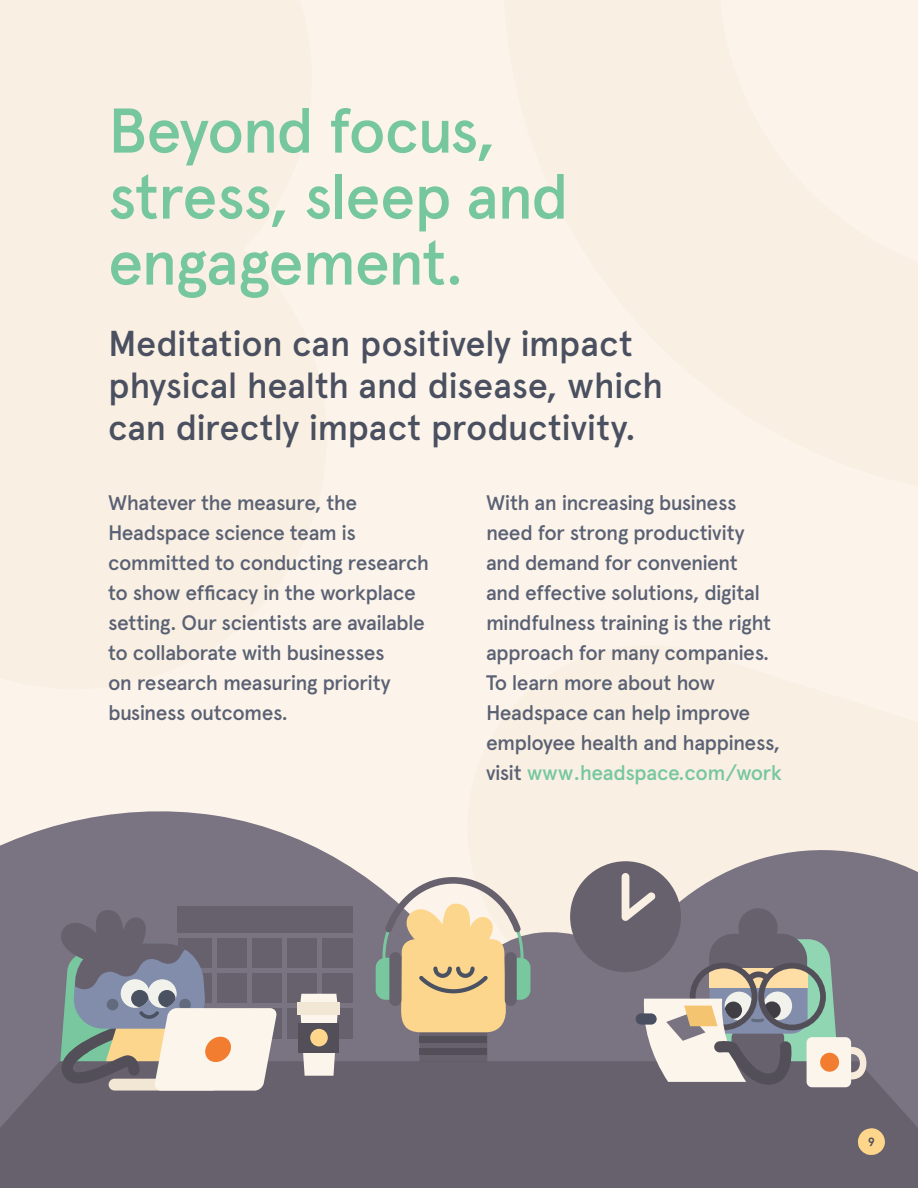
<style>
.page{position:relative;width:918px;height:1188px;background:#fcf4ea}
.page>*{position:absolute;margin:0;border:0;box-sizing:border-box;transform-origin:0 0}
.t1{font:500 63px/66px "Apercu";letter-spacing:-.025em;color:#77c79e}
.t2{font:500 36px/42px "Apercu";letter-spacing:-.01em;color:#4a5060}
.t3{font:500 21px/30px "Apercu";letter-spacing:-.03em;color:#5a6174}
.t4{font:700 12px "Apercu";color:#534f59}
.s1{color:#77c79e}
</style>
<div class="page">
<svg style="left:0;top:811px;width:918px;height:250px;fill:#797382"></svg>
<div style="left:323px;top:938px;width:30px;height:30px;background:#66616d"></div>
<div style="left:323px;top:973px;width:30px;height:30px;background:#66616d"></div>
<div style="left:178px;top:906px;width:175px;height:27px;background:#66616d"></div>
<div style="left:252px;top:1008px;width:30px;height:31px;background:#66616d"></div>
<div style="left:252px;top:973px;width:30px;height:30px;background:#66616d"></div>
<div style="left:287px;top:938px;width:30px;height:30px;background:#66616d"></div>
<div style="left:323px;top:1008px;width:30px;height:31px;background:#66616d"></div>
<div style="left:287px;top:973px;width:30px;height:30px;background:#66616d"></div>
<div style="left:252px;top:938px;width:30px;height:30px;background:#66616d"></div>
<div style="left:287px;top:1008px;width:30px;height:31px;background:#66616d"></div>
<svg style="left:0;top:1061px;width:918px;height:67px;fill:#66616d"></svg>
<svg style="left:376px;top:877px;width:154px;height:218px"></svg>
<div style="left:505px;top:952px;width:12px;height:54px;background:#66616d;border-radius:6px"></div>
<svg style="left:570px;top:861px;width:296px;height:226px"></svg>
<svg style="left:300px;top:994px;width:38px;height:82px"></svg>
<div style="left:298px;top:1002px;width:42px;height:12px;background:#f2e6d4"></div>
<div style="left:299px;top:1024px;width:40px;height:29px;background:#534f59"></div>
<div style="left:310px;top:1029px;width:18px;height:17px;background:#ffd68c;border-radius:50%"></div>
<svg style="left:57px;top:910px;width:220px;height:181px"></svg>
<div style="left:0;top:1128px;width:918px;height:60px;background:#66616d"></div>
<svg style="left:858px;top:1128px;width:27px;height:27px"></svg>
<p class="t1" style="left:108px;top:98px;width:463px">Beyond focus, stress, sleep and engagement.</p>
<p class="t2" style="left:108px;top:322px;width:557px">Meditation can positively impact physical health and disease, which can directly impact productivity.</p>
<p class="t3" style="left:108px;top:488px;width:323px">Whatever the measure, the<br>Headspace science team is committed to conducting research to show efficacy in the workplace setting. Our scientists are available to collaborate with businesses<br>on research measuring priority business outcomes.</p>
<p class="t3" style="left:486px;top:488px;width:297px">With an increasing business need for strong productivity and demand for convenient<br>and effective solutions, digital mindfulness training is the right approach for many companies.<br>To learn more about how<br>Headspace can help improve employee health and happiness, visit <span class="s1">www.headspace.com/work</span></p>
<p class="t4" style="left:868px;top:1134px;width:9px">9</p>
</div>
